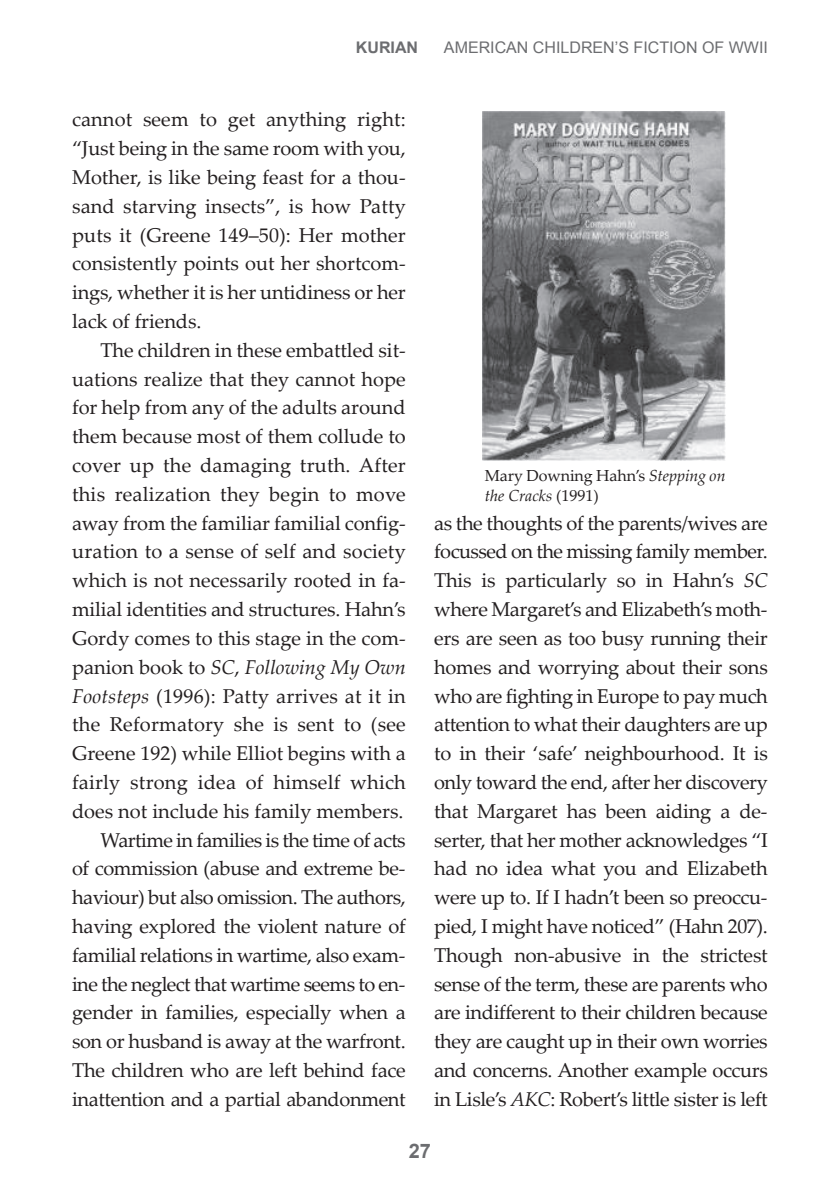
<style>
.page{position:relative;width:840px;height:1191px;background:#fff}
.page>*{position:absolute;margin:0;border:0;box-sizing:border-box;transform-origin:0 0}
.t1{font:20px/28.8px "Palatino Linotype";letter-spacing:-.01em;color:#231f20;text-align:justify}
.t2{font:700 20px "Arial";color:#6c6d70}
.t3{font:16px/19.6px "Palatino Linotype";letter-spacing:-.005em;color:#231f20}
.t4{font:16px "Arial";color:#6c6d70}
.t5{font:700 16px "Arial";color:#6c6d70}
.s1{font-style:italic}
</style>
<div class="page">
<img style="left:482px;top:111px;width:243px;height:350px">
<p class="t5" style="left:355px;top:38px;width:64px">KURIAN</p>
<p class="t4" style="left:444px;top:38px;width:325px">AMERICAN CHILDREN’S FICTION OF WWII</p>
<p class="t1" style="left:72px;top:107px;width:335px">cannot seem to get anything right: “Just being in the same room with you, Mother, is like being feast for a thou&shy;sand starving insects”, is how Patty puts it (Greene 149–50): Her mother consistently points out her shortcom&shy;ings, whether it is her untidiness or her lack of friends.</p>
<p class="t1" style="left:72px;top:338px;width:335px;text-align:right">The children in these embattled sit&shy;uations realize that they cannot hope for help from any of the adults around them because most of them collude to cover up the damaging truth. After this realization they begin to move away from the familiar familial config&shy;uration to a sense of self and society which is not necessarily rooted in fa&shy;milial identities and structures. Hahn’s Gordy comes to this stage in the com&shy;panion book to <span class="s1">SC</span>, <span class="s1">Following My Own Footsteps</span> (1996): Patty arrives at it in the Reformatory she is sent to (see Greene 192) while Elliot begins with a fairly strong idea of himself which does not include his family members.<br>Wartime in families is the time of acts<br>of commission (abuse and extreme be&shy;haviour) but also omission. The authors, having explored the violent nature of familial relations in wartime, also exam&shy;ine the neglect that wartime seems to en&shy;gender in families, especially when a son or husband is away at the warfront.<br>The children who are left behind face inattention and a partial abandonment</p>
<p class="t3" style="left:484px;top:468px;width:242px">Mary Downing Hahn’s <span class="s1">Stepping on the Cracks</span> (1991)</p>
<p class="t1" style="left:434px;top:511px;width:335px">as the thoughts of the parents/wives are focussed on the missing family member.<br>This is particularly so in Hahn’s <span class="s1">SC </span>where Margaret’s and Elizabeth’s moth&shy;ers are seen as too busy running their homes and worrying about their sons who are fighting in Europe to pay much attention to what their daughters are up to in their ‘safe’ neighbourhood. It is only toward the end, after her discovery that Margaret has been aiding a de&shy;serter, that her mother acknowledges “I had no idea what you and Elizabeth were up to. If I hadn’t been so preoccu&shy;pied, I might have noticed” (Hahn 207).<br>Though non-abusive in the strictest sense of the term, these are parents who are indifferent to their children because they are caught up in their own worries and concerns. Another example occurs in Lisle’s <span class="s1">AKC</span>: Robert’s little sister is left</p>
<p class="t2" style="left:408px;top:1139px;width:24px">27</p>
</div>
